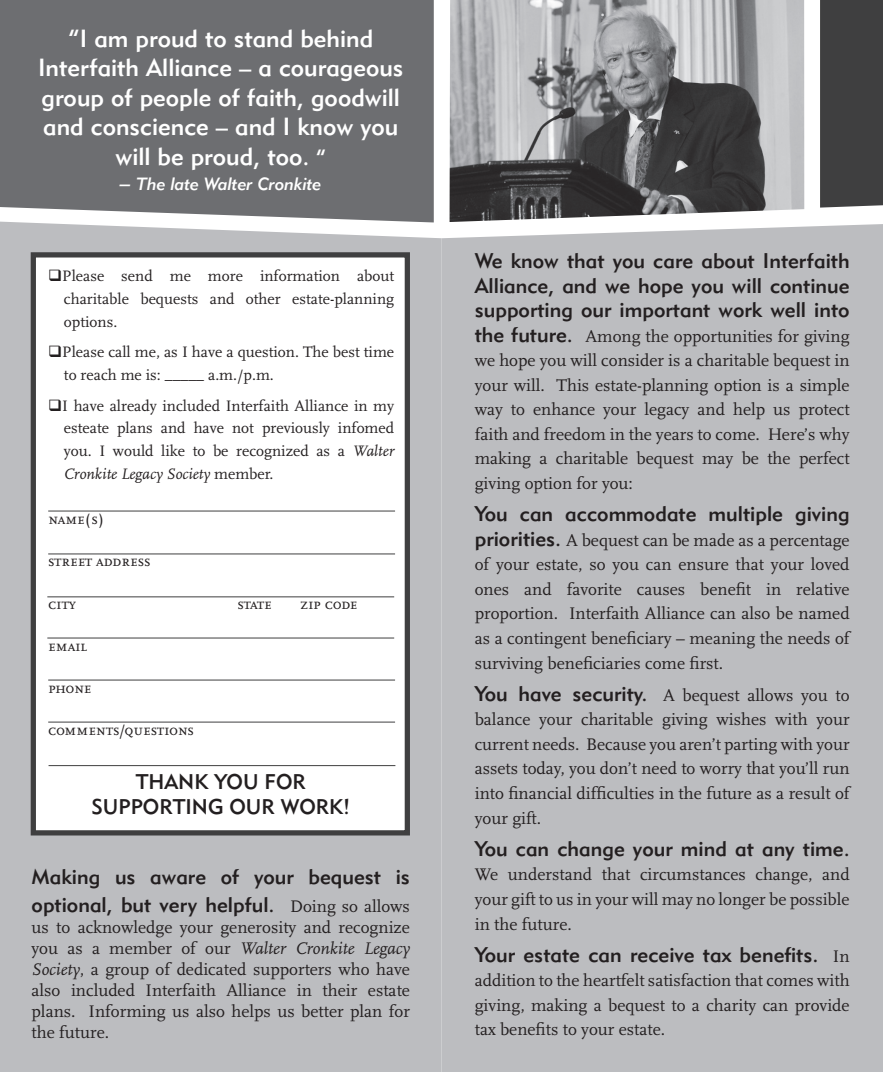
<style>
.page{position:relative;width:883px;height:1072px;background:#fff}
.page>*{position:absolute;margin:0;border:0;box-sizing:border-box;transform-origin:0 0}
.t1{font:24.5px/29.4px "Geometric 415 BT Medium A";color:#fff;text-align:center}
.t2{font:21px/24.5px "Geometric 415 BT Medium A";color:#231f20}
.t3{font:17.5px/24.5px "Scala";color:#231f20;text-align:justify}
.t4{font:17.5px "Geometric 415 BT Medium Italic A";color:#fff}
.t5{font:15.75px/22.8px "Scala";color:#231f20;text-align:justify}
.t6{font:15.75px "Scala Caps";color:#231f20}
.s1{font-size:21.88px}
.s2{font-size:21px}
.s3{font-style:italic}
.s4{font-family:"Scala";font-size:17.5px}
.s5{font-family:"Geometric 415 BT Medium A";font-size:21px}
</style>
<div class="page">
<div style="left:441px;top:224px;width:441px;height:847px;background:#bcbdc0"></div>
<div style="left:0;top:221px;width:441px;height:850px;background:#bcbdc0"></div>
<div style="left:0;top:0;width:433px;height:222px;background:#6d6e71"></div>
<img style="left:449px;top:0;width:354px;height:222px">
<div style="left:31px;top:252px;width:379px;height:583px;background:#fff;border:5px solid #3f3f40"></div>
<hr style="left:48px;top:553px;width:347px;height:1px;background:#3f3f40">
<hr style="left:47px;top:596px;width:347px;height:1px;background:#3f3f40">
<hr style="left:47px;top:637px;width:347px;height:1px;background:#3f3f40">
<hr style="left:48px;top:510px;width:347px;height:1px;background:#3f3f40">
<hr style="left:48px;top:679px;width:347px;height:1px;background:#3f3f40">
<hr style="left:48px;top:721px;width:347px;height:1px;background:#3f3f40">
<hr style="left:49px;top:765px;width:346px;height:1px;background:#3f3f40">
<div style="left:820px;top:0;width:63px;height:207px;background:#3f3f40"></div>
<h1 class="t1" style="left:38px;top:23px;width:367px">“I am proud to stand behind<br>Interfaith Alliance – a courageous group of people of faith, goodwill and conscience – and I know you will be proud, too. <span class="s1">“</span></h1>
<p class="t4" style="left:120px;top:173px;width:203px"><span class="s2">–</span> The late Walter Cronkite</p>
<p class="t5" style="left:62px;top:264px;width:333px">Please send me more information about charitable bequests and other estate-planning options.</p>
<p class="t5" style="left:62px;top:340px;width:333px">Please call me, as I have a question. The best time to reach me is: _____ a.m./p.m.</p>
<p class="t5" style="left:62px;top:394px;width:333px">I have already included Interfaith Alliance in my esteate plans and have not previously infomed you. I would like to be recognized as a <span class="s3">Walter Cronkite Legacy Society</span> member.</p>
<p class="t6" style="left:48px;top:509px;width:57px">name(s)</p>
<p class="t6" style="left:48px;top:551px;width:104px">street address</p>
<p class="t6" style="left:48px;top:593px;width:29px">city</p>
<p class="t6" style="left:237px;top:593px;width:36px">state</p>
<p class="t6" style="left:300px;top:593px;width:58px">zip code</p>
<p class="t6" style="left:48px;top:636px;width:40px">email</p>
<p class="t6" style="left:48px;top:678px;width:45px">phone</p>
<p class="t6" style="left:48px;top:720px;width:147px">comments/questions</p>
<p class="t2" style="left:92px;top:768px;width:260px;line-height:25.2px;text-align:center">THANK YOU FOR<br>SUPPORTING OUR WORK!</p>
<p class="t2" style="left:32px;top:862px;width:380px;line-height:27.3px">Making us aware of your bequest is optional, but very helpful. <span class="s4">Doing so allows</span></p>
<p class="t3" style="left:32px;top:916px;width:380px;line-height:21px">us to acknowledge your generosity and recognize you as a member of our <span class="s3">Walter Cronkite Legacy Society</span>, a group of dedicated supporters who have also included Interfaith Alliance in their estate plans. Informing us also helps us better plan for the future.</p>
<p class="t2" style="left:474px;top:248px;width:376px;text-align:justify">We know that you care about Interfaith Alliance, and we hope you will continue supporting our important work well into</p>
<p class="t3" style="left:474px;top:324px;width:376px"><span class="s5">the future.</span> Among the opportunities for giving we hope you will consider is a charitable bequest in your will. This estate-planning option is a simple way to enhance your legacy and help us protect faith and freedom in the years to come. Here’s why making a charitable bequest may be the perfect giving option for you:</p>
<p class="t2" style="left:474px;top:501px;width:376px">You can accommodate multiple giving</p>
<p class="t3" style="left:474px;top:528px;width:376px"><span class="s5">priorities.</span> A bequest can be made as a percentage of your estate, so you can ensure that your loved ones and favorite causes benefit in relative proportion. Interfaith Alliance can also be named as a contingent beneficiary – meaning the needs of surviving beneficiaries come first.</p>
<p class="t3" style="left:474px;top:682px;width:376px"><span class="s5">You have security.</span> A bequest allows you to balance your charitable giving wishes with your current needs. Because you aren’t parting with your assets today, you don’t need to worry that you’ll run into financial difficulties in the future as a result of your gift.</p>
<p class="t2" style="left:474px;top:835px;width:376px">You can change your mind at any time.</p>
<p class="t3" style="left:474px;top:862px;width:376px">We understand that circumstances change, and your gift to us in your will may no longer be possible in the future.</p>
<p class="t2" style="left:474px;top:941px;width:376px">Your estate can receive tax benefits. <span class="s4">In</span></p>
<p class="t3" style="left:474px;top:968px;width:376px">addition to the heartfelt satisfaction that comes with giving, making a bequest to a charity can provide tax benefits to your estate.</p>
</div>
